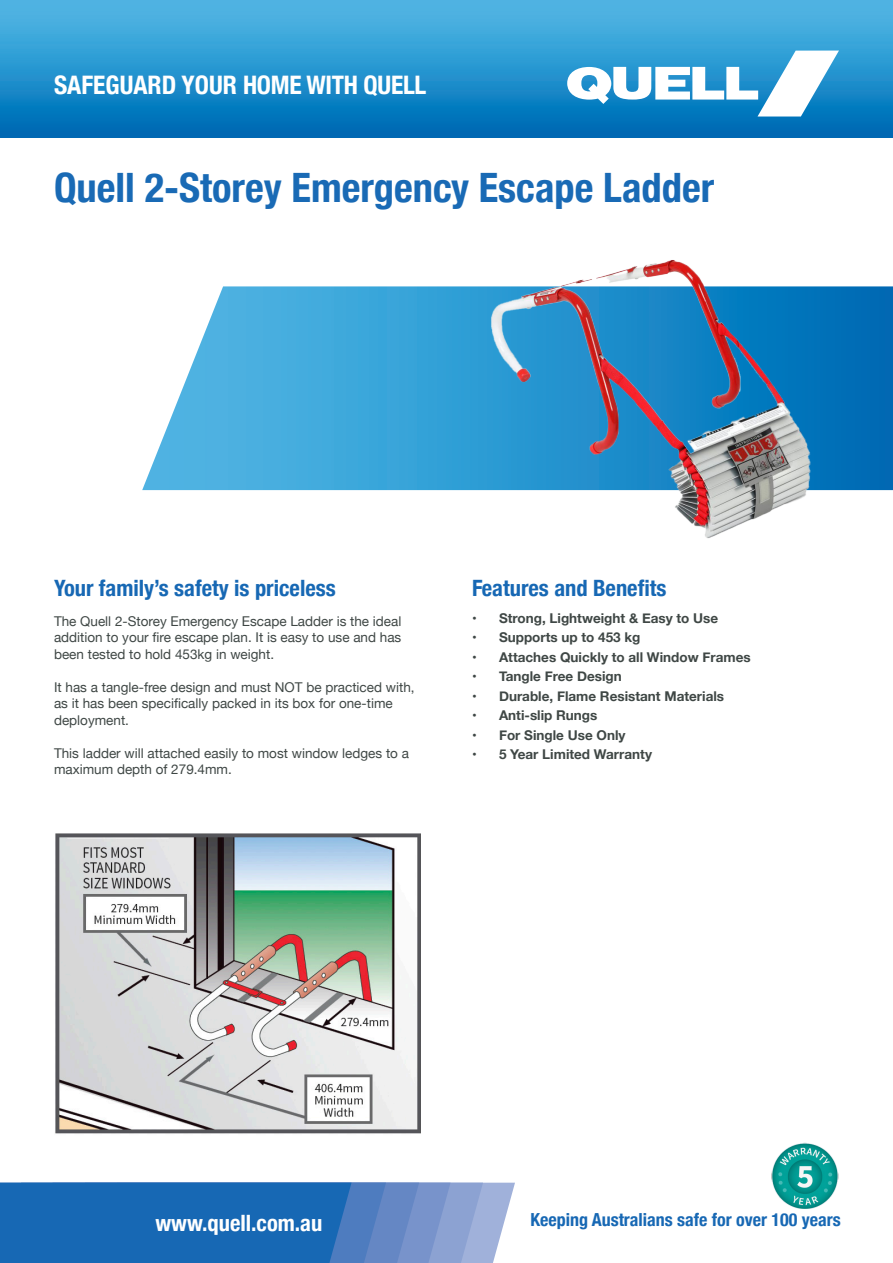
<style>
.page{position:relative;width:893px;height:1263px;background:#fff}
.page>*{position:absolute;margin:0;border:0;box-sizing:border-box;transform-origin:0 0}
.t1{font:700 condensed 40.5px "Helvetica Neue";color:#196ab5}
.t2{font:700 condensed 25.5px "Helvetica Neue";color:#fff}
.t3{font:700 condensed 22.5px "Helvetica Neue";color:#1768b4}
.t4{font:700 condensed 22.5px "Helvetica Neue";color:#fff}
.t5{font:700 condensed 18px "Helvetica Neue";color:#1768b4}
.t6{font:13.5px/16.5px "Helvetica Neue";color:#3f4745}
.t7{font:700 13.5px "Helvetica Neue";color:#3f4745}
</style>
<div class="page">
<div style="left:0;top:0;width:893px;height:138px;background:linear-gradient(to bottom,#56bde8,#006ab5)"></div>
<svg style="left:567px;top:51px;width:272px;height:66px"></svg>
<svg style="left:0;top:1183px;width:515px;height:80px;background:#3978bc"></svg>
<svg style="left:142px;top:286px;width:751px;height:204px;background:#49a7d9"></svg>
<img style="left:455px;top:260px;width:368px;height:278px">
<img style="left:55px;top:833px;width:366px;height:301px">
<img style="left:771px;top:1142px;width:68px;height:67px">
<p class="t2" style="left:54px;top:63px;width:374px">SAFEGUARD YOUR HOME WITH QUELL</p>
<p class="t1" style="left:54px;top:154px;width:662px">Quell 2-Storey Emergency Escape Ladder</p>
<p class="t3" style="left:54px;top:569px;width:283px">Your family’s safety is priceless</p>
<p class="t6" style="left:54px;top:613px;width:349px;text-align:justify">The Quell 2-Storey Emergency Escape Ladder is the ideal addition to your fire escape plan. It is easy to use and has been tested to hold 453kg in weight.</p>
<p class="t6" style="left:54px;top:679px;width:362px">It has a tangle-free design and must NOT be practiced with, as it has been specifically packed in its box for one-time deployment.</p>
<p class="t6" style="left:54px;top:745px;width:357px">This ladder will attached easily to most window ledges to a maximum depth of 279.4mm.</p>
<p class="t3" style="left:472px;top:569px;width:196px">Features and Benefits</p>
<p class="t7" style="left:472px;top:607px;width:248px">• Strong, Lightweight &amp; Easy to Use</p>
<p class="t7" style="left:472px;top:627px;width:170px">• Supports up to 453 kg</p>
<p class="t7" style="left:472px;top:646px;width:280px">• Attaches Quickly to all Window Frames</p>
<p class="t7" style="left:472px;top:666px;width:151px">• Tangle Free Design</p>
<p class="t7" style="left:472px;top:685px;width:254px">• Durable, Flame Resistant Materials</p>
<p class="t7" style="left:472px;top:705px;width:127px">• Anti-slip Rungs</p>
<p class="t7" style="left:472px;top:724px;width:155px">• For Single Use Only</p>
<p class="t7" style="left:472px;top:744px;width:181px">• 5 Year Limited Warranty</p>
<p class="t4" style="left:155px;top:1204px;width:168px">www.quell.com.au</p>
<p class="t5" style="left:530px;top:1205px;width:312px">Keeping Australians safe for over 100 years</p>
</div>
